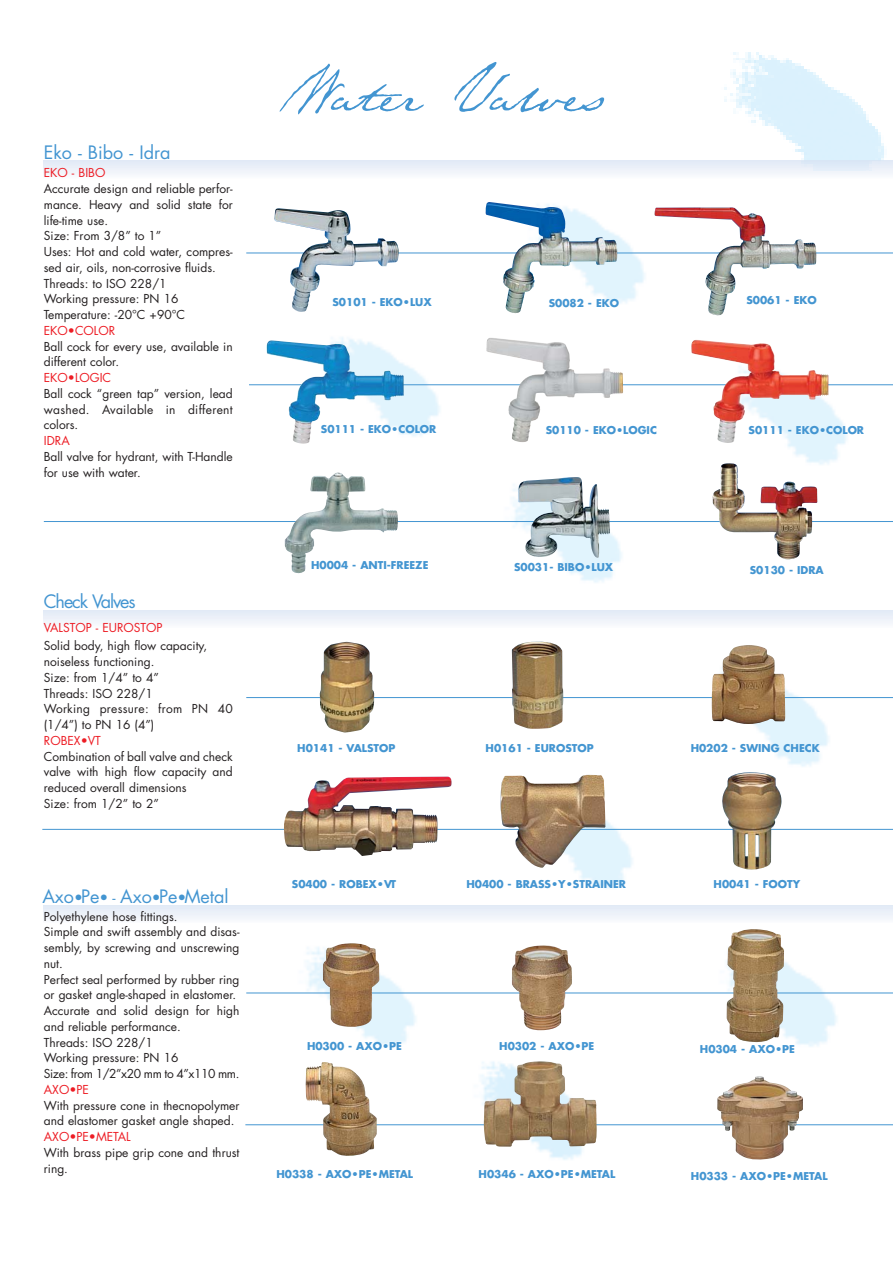
<style>
.page{position:relative;width:893px;height:1263px;background:#fff}
.page>*{position:absolute;margin:0;border:0;box-sizing:border-box;transform-origin:0 0}
.t1{font:72px "Texas Hero";color:#4395d1;scale:.8 1}
.t2{font:18px "Futura";color:#4395d1}
.t3{font:18px "Futura";letter-spacing:-.06em;color:#4395d1}
.t4{font:12px/15.8px "Futura";color:#231f20}
.t5{font:12px "Futura";color:#ed1c24}
.t6{font:700 10.5px "Futura";color:#4395d1}
.s1{font-size:15px}
</style>
<div class="page">
<img style="left:512px;top:484px;width:110px;height:99px">
<img style="left:459px;top:1062px;width:147px;height:98px">
<img style="left:697px;top:688px;width:147px;height:79px">
<img style="left:715px;top:343px;width:147px;height:122px">
<hr style="left:44px;top:906px;width:848px;height:4px;background:#e4ebf7">
<hr style="left:44px;top:909px;width:848px;height:4px;background:#e3eaf7">
<hr style="left:44px;top:911px;width:848px;height:4px;background:#e7edf8">
<hr style="left:44px;top:913px;width:848px;height:4px;background:#ebf0f9">
<hr style="left:44px;top:916px;width:848px;height:4px;background:#f0f3fa">
<hr style="left:44px;top:918px;width:848px;height:4px;background:#f5f7fc">
<hr style="left:44px;top:921px;width:848px;height:2px;background:#fbfcfe">
<img style="left:617px;top:235px;width:37px;height:69px">
<img style="left:307px;top:337px;width:148px;height:105px">
<img style="left:574px;top:774px;width:79px;height:115px">
<img style="left:284px;top:947px;width:147px;height:100px">
<hr style="left:246px;top:253px;width:646px;height:1px;background:#4395d1">
<hr style="left:249px;top:384px;width:643px;height:1px;background:#4395d1">
<img style="left:700px;top:52px;width:192px;height:109px">
<img style="left:654px;top:207px;width:162px;height:109px">
<img style="left:485px;top:202px;width:132px;height:112px">
<img style="left:274px;top:208px;width:125px;height:104px">
<hr style="left:246px;top:697px;width:646px;height:1px;background:#4395d1">
<hr style="left:42px;top:829px;width:850px;height:1px;background:#4395d1">
<hr style="left:246px;top:993px;width:646px;height:1px;background:#4395d1">
<hr style="left:245px;top:1124px;width:647px;height:1px;background:#4395d1">
<img style="left:511px;top:641px;width:52px;height:88px">
<img style="left:320px;top:642px;width:54px;height:91px">
<img style="left:721px;top:772px;width:60px;height:98px">
<img style="left:726px;top:929px;width:58px;height:114px">
<img style="left:512px;top:945px;width:60px;height:85px">
<img style="left:323px;top:943px;width:56px;height:84px">
<img style="left:717px;top:1076px;width:86px;height:84px">
<img style="left:711px;top:645px;width:74px;height:79px">
<img style="left:305px;top:1062px;width:72px;height:94px">
<img style="left:483px;top:1061px;width:113px;height:86px">
<hr style="left:44px;top:161px;width:848px;height:4px;background:#dce6f5">
<hr style="left:44px;top:163px;width:848px;height:4px;background:#e0e9f6">
<hr style="left:44px;top:165px;width:848px;height:4px;background:#e5ecf8">
<hr style="left:44px;top:168px;width:848px;height:4px;background:#eaeff9">
<hr style="left:44px;top:170px;width:848px;height:4px;background:#eef2fa">
<hr style="left:44px;top:172px;width:848px;height:4px;background:#f2f5fb">
<hr style="left:44px;top:174px;width:848px;height:4px;background:#f6f8fc">
<hr style="left:44px;top:176px;width:848px;height:2px;background:#fbfcfe">
<hr style="left:44px;top:610px;width:848px;height:4px;background:#e2eaf6">
<hr style="left:44px;top:614px;width:848px;height:4px;background:#e4ebf7">
<hr style="left:44px;top:616px;width:848px;height:4px;background:#e8eef8">
<hr style="left:44px;top:619px;width:848px;height:4px;background:#edf1fa">
<hr style="left:44px;top:621px;width:848px;height:4px;background:#f1f5fb">
<hr style="left:44px;top:623px;width:848px;height:4px;background:#f6f8fc">
<hr style="left:44px;top:625px;width:848px;height:2px;background:#fafcfe">
<hr style="left:44px;top:521px;width:848px;height:1px;background:#4395d1">
<img style="left:691px;top:341px;width:13px;height:15px">
<img style="left:266px;top:341px;width:13px;height:15px">
<svg style="left:486px;top:338px;width:4px;height:12px"></svg>
<img style="left:518px;top:477px;width:92px;height:81px">
<img style="left:712px;top:463px;width:105px;height:96px">
<img style="left:285px;top:472px;width:113px;height:101px">
<img style="left:283px;top:777px;width:168px;height:79px">
<img style="left:500px;top:775px;width:106px;height:93px">
<h2 class="t2" style="left:44px;top:144px;width:128px">Eko - Bibo - Idra</h2>
<p class="t5" style="left:44px;top:167px;width:63px">EKO - BIBO</p>
<p class="t4" style="left:44px;top:182px;width:190px">Accurate design and reliable perfor&shy;mance. Heavy and solid state for life-time use.<br>Size: From 3/8” to 1”<br>Uses: Hot and cold water, compres&shy;sed air, oils, non-corrosive fluids.<br>Threads: to ISO 228/1<br>Working pressure: PN 16<br>Temperature: -20°C +90°C</p>
<p class="t5" style="left:44px;top:325px;width:73px">EKO•COLOR</p>
<p class="t4" style="left:44px;top:339px;width:190px">Ball cock for every use, available in different color.</p>
<p class="t5" style="left:44px;top:372px;width:69px">EKO•LOGIC</p>
<p class="t4" style="left:44px;top:387px;width:190px;text-align:justify">Ball cock “green tap” version, lead washed. Available in different colors.</p>
<p class="t5" style="left:44px;top:435px;width:27px">IDRA</p>
<p class="t4" style="left:44px;top:450px;width:190px">Ball valve for hydrant, with T-Handle for use with water.</p>
<h2 class="t3" style="left:44px;top:593px;width:93px">Check Valves</h2>
<p class="t5" style="left:44px;top:622px;width:120px">VALSTOP - EUROSTOP</p>
<p class="t4" style="left:44px;top:639px;width:190px">Solid body, high flow capacity, noiseless functioning.<br>Size: from 1/4” to 4”<br>Threads: ISO 228/1<br>Working pressure: from PN 40 (1/4”) to PN 16 (4”)</p>
<p class="t5" style="left:44px;top:735px;width:59px">ROBEX•VT</p>
<p class="t4" style="left:44px;top:749px;width:190px">Combination of ball valve and check valve with high flow capacity and reduced overall dimensions<br>Size: from 1/2” to 2”</p>
<h2 class="t2" style="left:42px;top:889px;width:188px">Axo<span class="s1">•</span>Pe<span class="s1">• -</span> Axo<span class="s1">•</span>Pe<span class="s1">•</span>Metal</h2>
<p class="t4" style="left:44px;top:909px;width:197px">Polyethylene hose fittings.<br>Simple and swift assembly and disas&shy;sembly, by screwing and unscrewing nut.<br>Perfect seal performed by rubber ring or gasket angle-shaped in elastomer.<br>Accurate and solid design for high and reliable performance.<br>Threads: ISO 228/1<br>Working pressure: PN 16<br>Size: from 1/2”x20 mm to 4”x110 mm.</p>
<p class="t5" style="left:44px;top:1084px;width:47px">AXO•PE</p>
<p class="t4" style="left:44px;top:1098px;width:197px">With pressure cone in thecnopolymer and elastomer gasket angle shaped.</p>
<p class="t5" style="left:44px;top:1131px;width:88px">AXO•PE•METAL</p>
<p class="t4" style="left:44px;top:1146px;width:197px">With brass pipe grip cone and thrust ring.</p>
<h1 class="t1" style="left:288px;top:42px;width:397px">Water Valves</h1>
<p class="t6" style="left:332px;top:298px;width:101px">S0101 - EKO•LUX</p>
<p class="t6" style="left:548px;top:299px;width:72px">S0082 - EKO</p>
<p class="t6" style="left:746px;top:296px;width:72px">S0061 - EKO</p>
<p class="t6" style="left:321px;top:424px;width:117px">S0111 - EKO•COLOR</p>
<p class="t6" style="left:545px;top:426px;width:113px">S0110 - EKO•LOGIC</p>
<p class="t6" style="left:748px;top:425px;width:117px">S0111 - EKO•COLOR</p>
<p class="t6" style="left:311px;top:560px;width:119px">H0004 - ANTI-FREEZE</p>
<p class="t6" style="left:514px;top:562px;width:101px">S0031- BIBO•LUX</p>
<p class="t6" style="left:749px;top:566px;width:75px">S0130 - IDRA</p>
<p class="t6" style="left:297px;top:744px;width:100px">H0141 - VALSTOP</p>
<p class="t6" style="left:485px;top:744px;width:109px">H0161 - EUROSTOP</p>
<p class="t6" style="left:690px;top:744px;width:130px">H0202 - SWING CHECK</p>
<p class="t6" style="left:292px;top:880px;width:106px">S0400 - ROBEX•VT</p>
<p class="t6" style="left:466px;top:880px;width:161px">H0400 - BRASS•Y•STRAINER</p>
<p class="t6" style="left:713px;top:880px;width:88px">H0041 - FOOTY</p>
<p class="t6" style="left:307px;top:1041px;width:96px">H0300 - AXO•PE</p>
<p class="t6" style="left:499px;top:1041px;width:96px">H0302 - AXO•PE</p>
<p class="t6" style="left:700px;top:1044px;width:96px">H0304 - AXO•PE</p>
<p class="t6" style="left:276px;top:1169px;width:138px">H0338 - AXO•PE•METAL</p>
<p class="t6" style="left:691px;top:1171px;width:138px">H0333 - AXO•PE•METAL</p>
<p class="t6" style="left:478px;top:1169px;width:138px">H0346 - AXO•PE•METAL</p>
</div>
